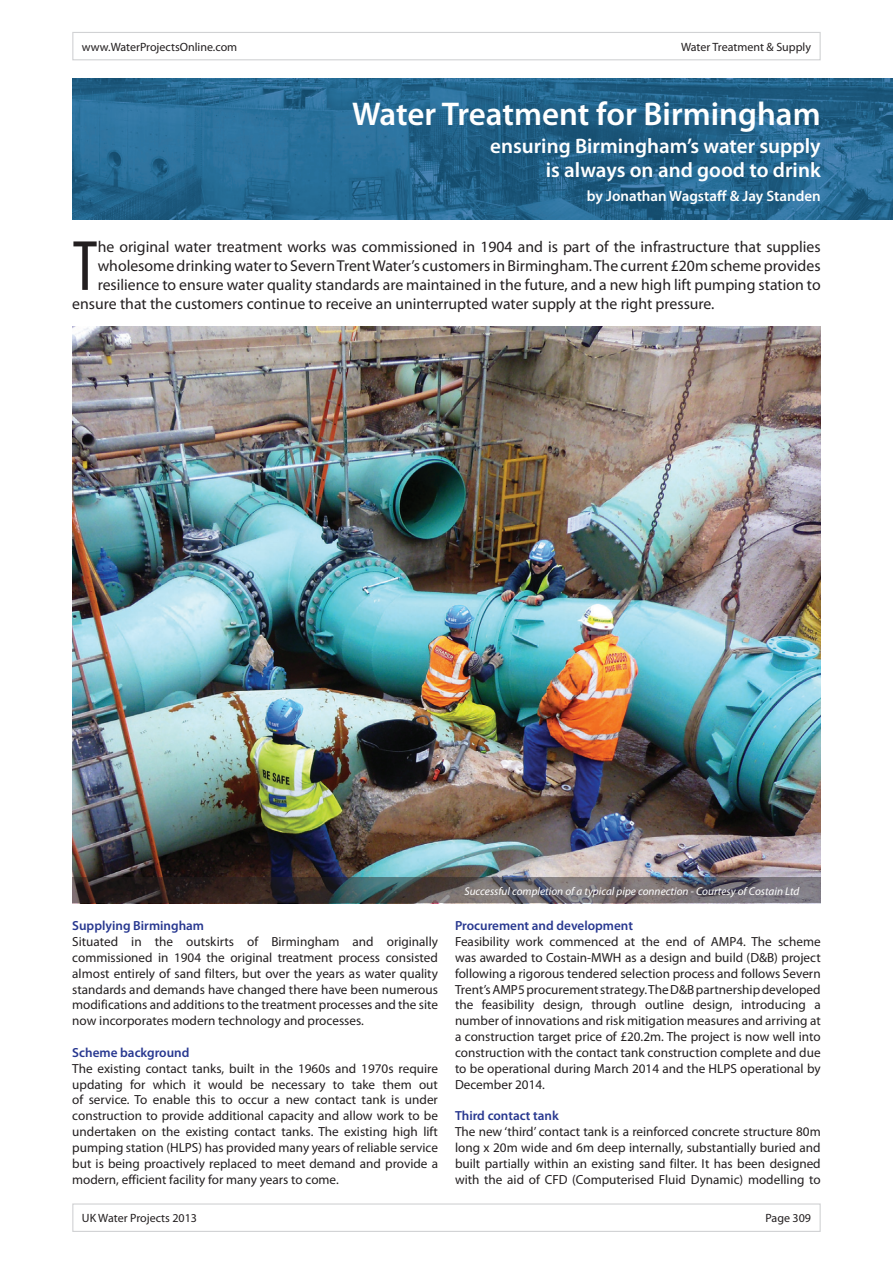
<style>
.page{position:relative;width:893px;height:1263px;background:#fff}
.page>*{position:absolute;margin:0;border:0;box-sizing:border-box;transform-origin:0 0}
.t1{font:condensed 71.85px "Myriad Pro";color:#231f20}
.t2{font:600 33px "Myriad Pro";color:#fff}
.t3{font:600 21px/24px "Myriad Pro";color:#fff;text-align:right}
.t4{font:15.75px "Myriad Pro";color:#231f20}
.t5{font:600 15px "Myriad Pro";color:#fff}
.t6{font:13.2px/15.9px "Myriad Pro";color:#231f20;text-align:justify}
.t7{font:600 13.2px "Myriad Pro";color:#283890}
.t8{font:12px "Myriad Pro";color:#231f20}
.t9{font:italic 11.25px "Myriad Pro";color:#fff}
</style>
<div class="page">
<img style="left:72px;top:326px;width:749px;height:552px">
<div style="left:72px;top:32px;width:749px;height:28px;border:1px solid #d1d2d4"></div>
<div style="left:72px;top:1203px;width:749px;height:29px;border:1px solid #d1d2d4"></div>
<img style="left:72px;top:79px;width:821px;height:140px">
<svg style="left:72px;top:878px;width:749px;height:25px;background:#524e51"></svg>
<p class="t8" style="left:82px;top:39px;width:157px">www.WaterProjectsOnline.com</p>
<p class="t8" style="left:681px;top:39px;width:131px">Water Treatment &amp; Supply</p>
<h2 class="t2" style="left:352px;top:93px;width:470px">Water Treatment for Birmingham</h2>
<h3 class="t3" style="left:490px;top:134px;width:332px">ensuring Birmingham’s water supply is always on and good to drink</h3>
<p class="t5" style="left:587px;top:187px;width:235px">by Jonathan Wagstaff &amp; Jay Standen</p>
<h1 class="t1" style="left:72px;top:223px;width:27px">T</h1>
<p class="t4" style="left:98px;top:237px;width:724px">he original water treatment works was commissioned in 1904 and is part of the infrastructure that supplies</p>
<p class="t4" style="left:98px;top:256px;width:724px">wholesome drinking water to Severn Trent Water’s customers in Birmingham. The current £20m scheme provides</p>
<p class="t4" style="left:98px;top:275px;width:724px">resilience to ensure water quality standards are maintained in the future, and a new high lift pumping station to</p>
<p class="t4" style="left:72px;top:294px;width:644px">ensure that the customers continue to receive an uninterrupted water supply at the right pressure.</p>
<p class="t7" style="left:72px;top:917px;width:133px">Supplying Birmingham</p>
<p class="t6" style="left:72px;top:933px;width:367px">Situated in the outskirts of Birmingham and originally commissioned in 1904 the original treatment process consisted almost entirely of sand filters, but over the years as water quality standards and demands have changed there have been numerous modifications and additions to the treatment processes and the site now incorporates modern technology and processes.</p>
<p class="t7" style="left:72px;top:1044px;width:119px">Scheme background</p>
<p class="t6" style="left:72px;top:1060px;width:367px">The existing contact tanks, built in the 1960s and 1970s require updating for which it would be necessary to take them out of service. To enable this to occur a new contact tank is under construction to provide additional capacity and allow work to be undertaken on the existing contact tanks. The existing high lift pumping station (HLPS) has provided many years of reliable service but is being proactively replaced to meet demand and provide a modern, efficient facility for many years to come.</p>
<p class="t9" style="left:464px;top:884px;width:336px">Successful completion of a typical pipe connection - Courtesy of Costain Ltd</p>
<p class="t7" style="left:455px;top:917px;width:180px">Procurement and development</p>
<p class="t6" style="left:455px;top:933px;width:367px">Feasibility work commenced at the end of AMP4. The scheme was awarded to Costain-MWH as a design and build (D&amp;B) project following a rigorous tendered selection process and follows Severn Trent’s AMP5 procurement strategy. The D&amp;B partnership developed the feasibility design, through outline design, introducing a number of innovations and risk mitigation measures and arriving at a construction target price of £20.2m. The project is now well into construction with the contact tank construction complete and due to be operational during March 2014 and the HLPS operational by December 2014.</p>
<p class="t7" style="left:455px;top:1107px;width:105px">Third contact tank</p>
<p class="t6" style="left:455px;top:1123px;width:367px">The new ‘third’ contact tank is a reinforced concrete structure 80m long x 20m wide and 6m deep internally, substantially buried and built partially within an existing sand filter. It has been designed with the aid of CFD (Computerised Fluid Dynamic) modelling to</p>
<p class="t8" style="left:82px;top:1211px;width:117px">UK Water Projects 2013</p>
<p class="t8" style="left:765px;top:1211px;width:47px">Page 309</p>
</div>
